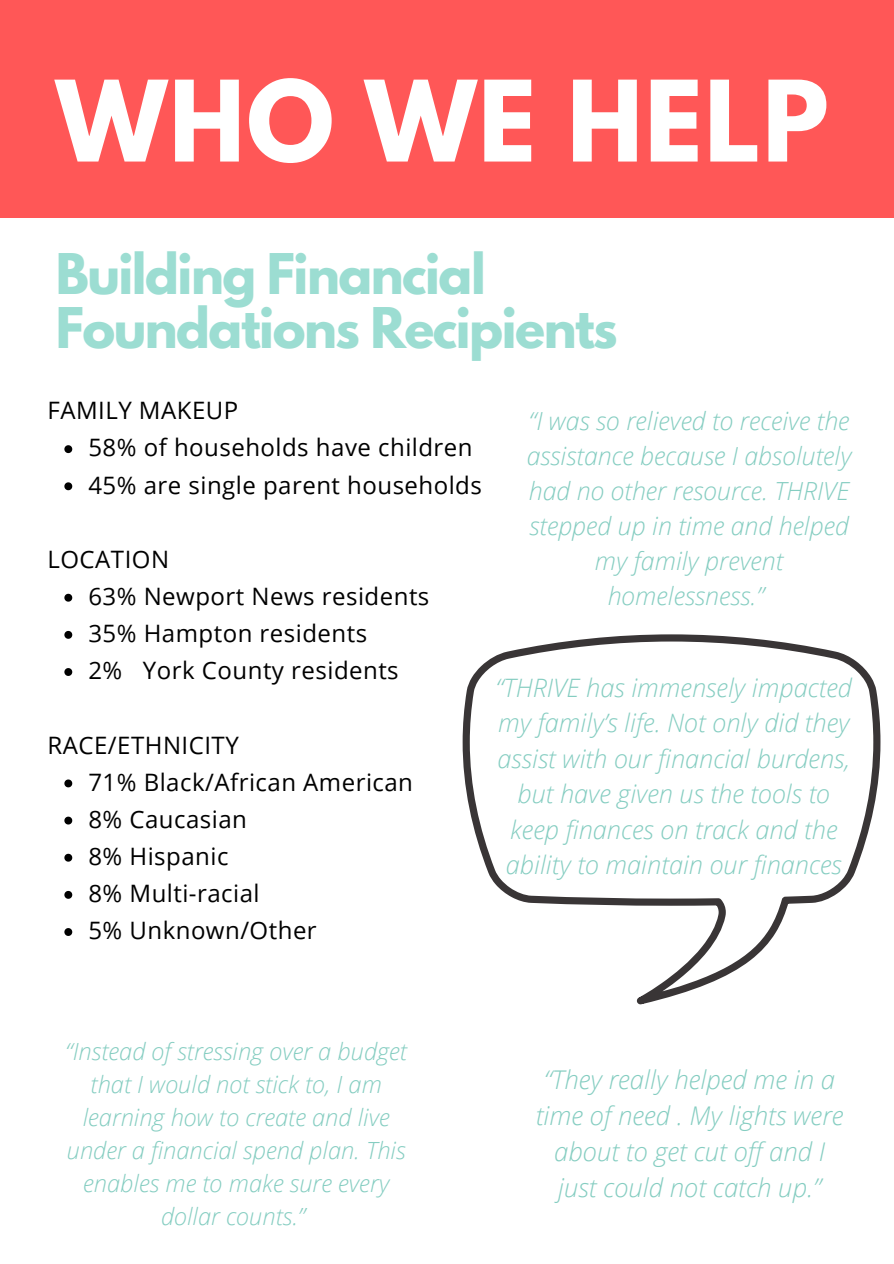
<style>
.page{position:relative;width:894px;height:1264px;background:#fff}
.page>*{position:absolute;margin:0;border:0;box-sizing:border-box;transform-origin:0 0}
.t1{font:700 99.3px "League Spartan";letter-spacing:.02em;color:#fff}
.t2{font:700 49.65px/54px "League Spartan";letter-spacing:-.03em;color:#9cddd2}
.t3{font:italic 300 25.8px/36px "Open Sans";color:#85cdc1;text-align:center}
.t4{font:italic 300 25.35px/35.5px "Open Sans";color:#85cdc1;text-align:center}
.t5{font:italic 300 24.9px/34.8px "Open Sans";color:#85cdc1;text-align:center}
.t6{font:24px "Open Sans";letter-spacing:.02em;color:#000}
.t7{font:italic 300 23.7px/33.2px "Open Sans";color:#85cdc1;text-align:center}
</style>
<div class="page">
<div style="left:0;top:0;width:893px;height:217px;background:#ff5757"></div>
<svg style="left:64px;top:445px;width:8px;height:8px"></svg>
<svg style="left:64px;top:482px;width:8px;height:8px"></svg>
<svg style="left:64px;top:593px;width:8px;height:8px"></svg>
<svg style="left:64px;top:631px;width:8px;height:7px"></svg>
<svg style="left:64px;top:668px;width:8px;height:8px"></svg>
<svg style="left:64px;top:779px;width:8px;height:8px"></svg>
<svg style="left:64px;top:816px;width:8px;height:8px"></svg>
<svg style="left:64px;top:853px;width:8px;height:8px"></svg>
<svg style="left:64px;top:890px;width:8px;height:8px"></svg>
<svg style="left:64px;top:928px;width:8px;height:7px"></svg>
<svg style="left:462px;top:634px;width:418px;height:370px"></svg>
<h1 class="t1" style="left:56px;top:72px;width:774px">WHO WE HELP</h1>
<h2 class="t2" style="left:56px;top:254px;width:563px">Building Financial<br>Foundations Recipients</h2>
<h3 class="t6" style="left:47px;top:393px;width:192px">FAMILY MAKEUP</h3>
<p class="t6" style="left:88px;top:431px;width:385px">58% of households have children</p>
<p class="t6" style="left:88px;top:468px;width:395px">45% are single parent households</p>
<h3 class="t6" style="left:47px;top:542px;width:123px">LOCATION</h3>
<p class="t6" style="left:88px;top:579px;width:342px">63% Newport News residents</p>
<p class="t6" style="left:88px;top:616px;width:280px">35% Hampton residents</p>
<p class="t6" style="left:88px;top:653px;width:312px">2% York County residents</p>
<h3 class="t6" style="left:47px;top:728px;width:193px">RACE/ETHNICITY</h3>
<p class="t6" style="left:88px;top:765px;width:326px">71% Black/African American</p>
<p class="t6" style="left:88px;top:802px;width:160px">8% Caucasian</p>
<p class="t6" style="left:88px;top:839px;width:141px">8% Hispanic</p>
<p class="t6" style="left:88px;top:876px;width:173px">8% Multi-racial</p>
<p class="t6" style="left:88px;top:913px;width:230px">5% Unknown/Other</p>
<p class="t5" style="left:526px;top:403px;width:326px">“I was so relieved to receive the assistance because I absolutely had no other resource. THRIVE stepped up in time and helped my family prevent homelessness.”</p>
<p class="t4" style="left:495px;top:669px;width:357px">“THRIVE has immensely impacted my family’s life. Not only did they assist with our financial burdens, but have given us the tools to keep finances on track and the ability to maintain our finances</p>
<p class="t7" style="left:65px;top:1033px;width:343px">“Instead of stressing over a budget that I would not stick to, I am learning how to create and live under a financial spend plan. This enables me to make sure every dollar counts.”</p>
<p class="t3" style="left:535px;top:1060px;width:309px">“They really helped me in a time of need . My lights were about to get cut off and I just could not catch up.”</p>
</div>
